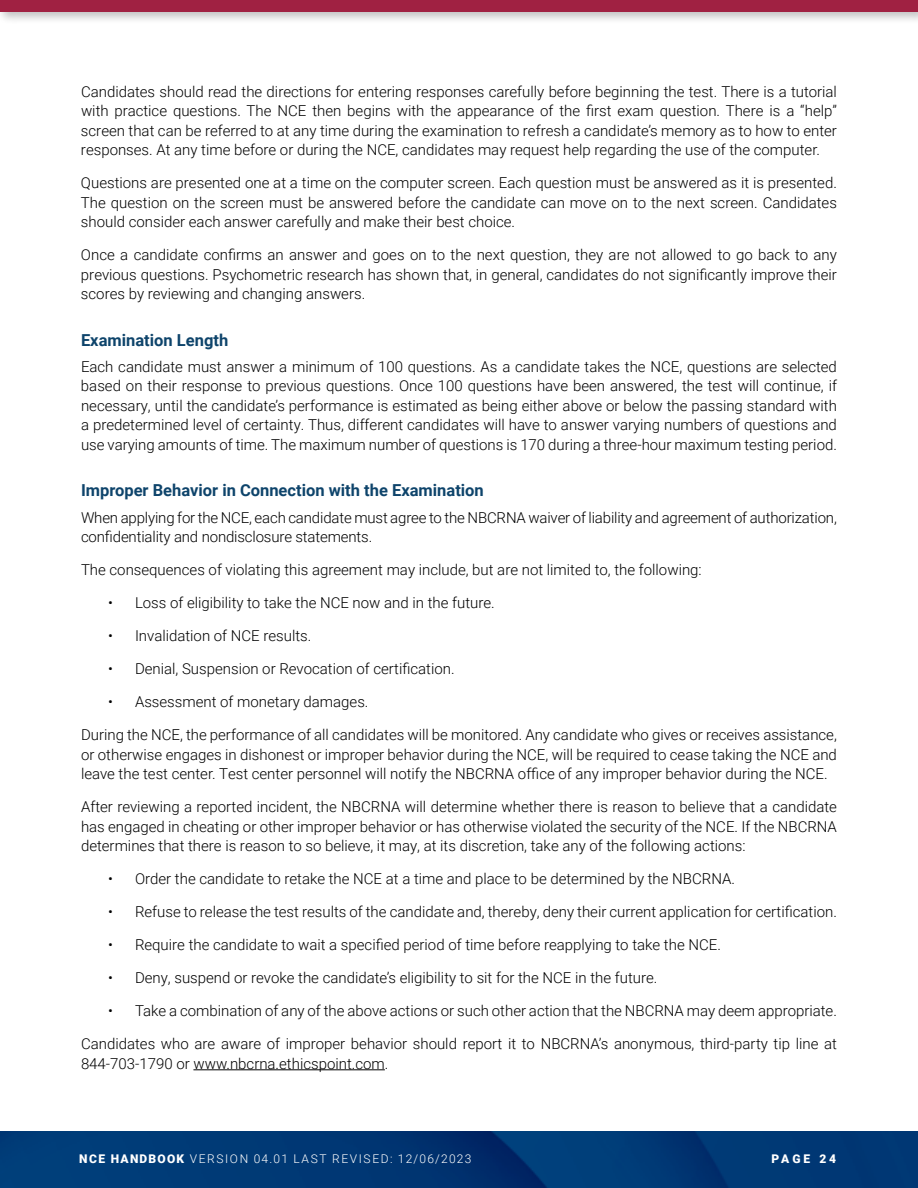
<style>
.page{position:relative;width:918px;height:1188px;background:#fff}
.page>*{position:absolute;margin:0;border:0;box-sizing:border-box;transform-origin:0 0}
.t1{font:700 16.5px "Roboto";color:#0e446b}
.t2{font:300 15px/19.5px "Roboto";color:#000;text-align:justify}
.t3{font:300 12px "Roboto";letter-spacing:.135em;color:#fff}
.t4{font:900 12px "Roboto";letter-spacing:.25em;color:#fff}
.s1{font-weight:900}
</style>
<div class="page">
<img style="left:0;top:1132px;width:918px;height:56px">
<div style="left:0;top:0;width:918px;height:25px;background:#000;opacity:.25"></div>
<div style="left:0;top:0;width:918px;height:12px;background:#a02142"></div>
<hr style="left:193px;top:1069px;width:192px;height:1px;background:#000">
<p class="t2" style="left:81px;top:81px;width:758px">Candidates should read the directions for entering responses carefully before beginning the test. There is a tutorial with practice questions. The NCE then begins with the appearance of the first exam question. There is a “help” screen that can be referred to at any time during the examination to refresh a candidate’s memory as to how to enter responses. At any time before or during the NCE, candidates may request help regarding the use of the computer.</p>
<p class="t2" style="left:81px;top:173px;width:758px">Questions are presented one at a time on the computer screen. Each question must be answered as it is presented.<br>The question on the screen must be answered before the candidate can move on to the next screen. Candidates should consider each answer carefully and make their best choice.</p>
<p class="t2" style="left:81px;top:245px;width:758px">Once a candidate confirms an answer and goes on to the next question, they are not allowed to go back to any previous questions. Psychometric research has shown that, in general, candidates do not significantly improve their scores by reviewing and changing answers.</p>
<p class="t1" style="left:81px;top:328px;width:149px">Examination Length</p>
<p class="t2" style="left:81px;top:356px;width:758px">Each candidate must answer a minimum of 100 questions. As a candidate takes the NCE, questions are selected based on their response to previous questions. Once 100 questions have been answered, the test will continue, if necessary, until the candidate’s performance is estimated as being either above or below the passing standard with a predetermined level of certainty. Thus, different candidates will have to answer varying numbers of questions and use varying amounts of time. The maximum number of questions is 170 during a three-hour maximum testing period.</p>
<p class="t1" style="left:81px;top:479px;width:404px">Improper Behavior in Connection with the Examination</p>
<p class="t2" style="left:81px;top:507px;width:757px">When applying for the NCE, each candidate must agree to the NBCRNA waiver of liability and agreement of authorization, confidentiality and nondisclosure statements.</p>
<p class="t2" style="left:81px;top:560px;width:622px">The consequences of violating this agreement may include, but are not limited to, the following:</p>
<p class="t2" style="left:108px;top:593px;width:388px">• Loss of eligibility to take the NCE now and in the future.</p>
<p class="t2" style="left:108px;top:626px;width:205px">• Invalidation of NCE results.</p>
<p class="t2" style="left:108px;top:659px;width:348px">• Denial, Suspension or Revocation of certification.</p>
<p class="t2" style="left:81px;top:685px;width:757px;line-height:33px;text-indent:27px">• Assessment of monetary damages.<br>During the NCE, the performance of all candidates will be monitored. Any candidate who gives or receives assistance,</p>
<p class="t2" style="left:81px;top:744px;width:757px">or otherwise engages in dishonest or improper behavior during the NCE, will be required to cease taking the NCE and leave the test center. Test center personnel will notify the NBCRNA office of any improper behavior during the NCE.</p>
<p class="t2" style="left:81px;top:797px;width:758px">After reviewing a reported incident, the NBCRNA will determine whether there is reason to believe that a candidate has engaged in cheating or other improper behavior or has otherwise violated the security of the NCE. If the NBCRNA determines that there is reason to so believe, it may, at its discretion, take any of the following actions:</p>
<p class="t2" style="left:108px;top:869px;width:628px">• Order the candidate to retake the NCE at a time and place to be determined by the NBCRNA.</p>
<p class="t2" style="left:108px;top:902px;width:731px">• Refuse to release the test results of the candidate and, thereby, deny their current application for certification.</p>
<p class="t2" style="left:108px;top:935px;width:614px">• Require the candidate to wait a specified period of time before reapplying to take the NCE.</p>
<p class="t2" style="left:108px;top:968px;width:551px">• Deny, suspend or revoke the candidate’s eligibility to sit for the NCE in the future.</p>
<p class="t2" style="left:108px;top:1001px;width:730px">• Take a combination of any of the above actions or such other action that the NBCRNA may deem appropriate.</p>
<p class="t2" style="left:81px;top:1034px;width:757px">Candidates who are aware of improper behavior should report it to NBCRNA’s anonymous, third-party tip line at<br>844-703-1790 or www.nbcrna.ethicspoint.com.</p>
<p class="t3" style="left:79px;top:1150px;width:394px"><span class="s1">NCE HANDBOOK</span> VERSION 04.01 LAST REVISED: 12/06/2023</p>
<p class="t4" style="left:772px;top:1150px;width:66px">PAGE 24</p>
</div>
